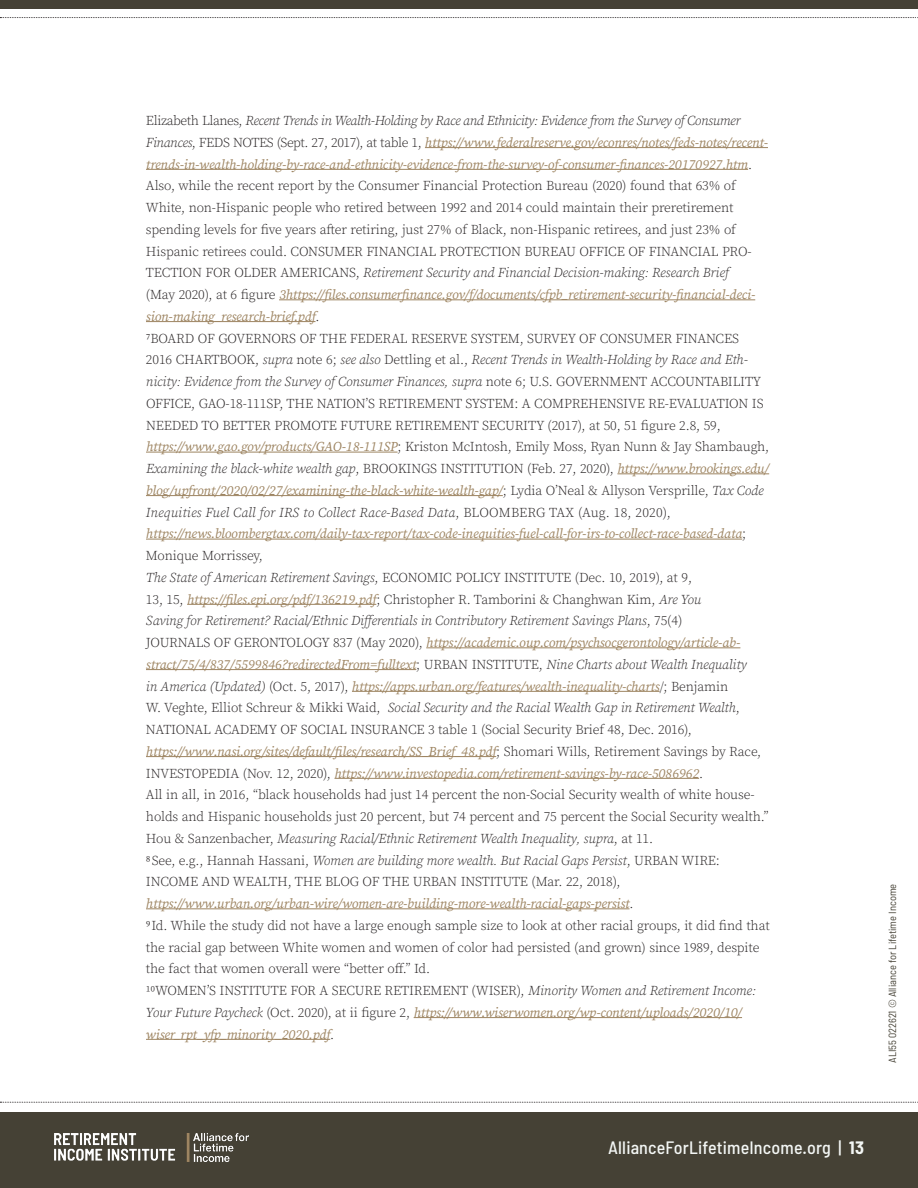
<style>
.page{position:relative;width:918px;height:1188px;background:#fff}
.page>*{position:absolute;margin:0;border:0;box-sizing:border-box;transform-origin:0 0}
.t1{font:500 semi-condensed 18px "Barlow";letter-spacing:.01em;color:#f3f6f4}
.Paragraph_Style_1{font:300 13.5px/21.8px "Source Serif Pro";letter-spacing:-.01em;color:#231f20}
.Paragraph_Style_1-2{font:italic 13.5px/21.8px "Source Serif Pro";letter-spacing:-.01em;color:#9d8461}
.t2{font:semi-condensed 10.5px "Barlow";color:#454135}
.s1{font-weight:300;font-style:normal;color:#231f20}
.s2{font-weight:300;color:#231f20}
.s3{font-style:italic}
.s4{font-weight:400;font-style:italic;color:#9d8461}
.s5{font-weight:700}
</style>
<div class="page">
<div style="left:0;top:1112px;width:918px;height:76px;background:#454135"></div>
<svg style="left:0;top:1102px;width:918px;height:1px"></svg>
<svg style="left:0;top:17px;width:918px;height:1px"></svg>
<div style="left:0;top:0;width:918px;height:9px;background:#454135"></div>
<img style="left:54px;top:1134px;width:195px;height:27px">
<hr style="left:425px;top:147px;width:343px;height:1px;background:#9d8461">
<hr style="left:146px;top:169px;width:602px;height:1px;background:#9d8461">
<hr style="left:279px;top:300px;width:476px;height:1px;background:#9d8461">
<hr style="left:146px;top:321px;width:170px;height:1px;background:#9d8461">
<hr style="left:146px;top:452px;width:252px;height:1px;background:#9d8461">
<hr style="left:617px;top:474px;width:152px;height:1px;background:#9d8461">
<hr style="left:146px;top:495px;width:357px;height:1px;background:#9d8461">
<hr style="left:146px;top:539px;width:596px;height:1px;background:#9d8461">
<hr style="left:187px;top:604px;width:189px;height:1px;background:#9d8461">
<hr style="left:426px;top:648px;width:314px;height:1px;background:#9d8461">
<hr style="left:146px;top:669px;width:270px;height:1px;background:#9d8461">
<hr style="left:352px;top:691px;width:308px;height:1px;background:#9d8461">
<hr style="left:146px;top:756px;width:350px;height:1px;background:#9d8461">
<hr style="left:335px;top:778px;width:364px;height:1px;background:#9d8461">
<hr style="left:146px;top:909px;width:484px;height:1px;background:#9d8461">
<hr style="left:414px;top:1017px;width:328px;height:1px;background:#9d8461">
<hr style="left:146px;top:1039px;width:184px;height:1px;background:#9d8461">
<p class="Paragraph_Style_1-2" style="left:146px;top:110px;width:623px"><span class="s1">Elizabeth Llanes,</span> <span class="s2">Recent Trends in Wealth-Holding by Race and Ethnicity: Evidence from the Survey of Consumer<br>Finances</span><span class="s1">, FEDS NOTES (Sept. 27, 2017), at table 1,</span> https://www.federalreserve.gov/econres/notes/feds-notes/recent&shy;trends-in-wealth-holding-by-race-and-ethnicity-evidence-from-the-survey-of-consumer-finances-20170927.htm<span class="s1">.</span></p>
<p class="Paragraph_Style_1" style="left:146px;top:175px;width:611px">Also, while the recent report by the Consumer Financial Protection Bureau (2020) found that 63% of White, non-Hispanic people who retired between 1992 and 2014 could maintain their preretirement spending levels for five years after retiring, just 27% of Black, non-Hispanic retirees, and just 23% of Hispanic retirees could. CONSUMER FINANCIAL PROTECTION BUREAU OFFICE OF FINANCIAL PRO-TECTION FOR OLDER AMERICANS, <span class="s3">Retirement Security and Financial Decision-making: Research Brief </span>(May 2020), at 6 figure <span class="s4">3https://files.consumerfinance.gov/f/documents/cfpb_retirement-security-financial-deci&shy;sion-making_research-brief.pdf</span>.</p>
<p class="Paragraph_Style_1" style="left:146px;top:327px;width:625px">7BOARD OF GOVERNORS OF THE FEDERAL RESERVE SYSTEM, SURVEY OF CONSUMER FINANCES<br>2016 CHARTBOOK, <span class="s3">supra</span> note 6; <span class="s3">see also</span> Dettling et al., <span class="s3">Recent Trends in Wealth-Holding by Race and Eth&shy;nicity: Evidence from the Survey of Consumer Finances, supra</span> note 6; U.S. GOVERNMENT ACCOUNTABILITY OFFICE, GAO-18-111SP, THE NATION’S RETIREMENT SYSTEM: A COMPREHENSIVE RE-EVALUATION IS NEEDED TO BETTER PROMOTE FUTURE RETIREMENT SECURITY (2017), at 50, 51 figure 2.8, 59, <span class="s4">https://www.gao.gov/products/GAO-18-111SP</span>; Kriston McIntosh, Emily Moss, Ryan Nunn &amp; Jay Shambaugh, <span class="s3">Examining the black-white wealth gap</span>, BROOKINGS INSTITUTION (Feb. 27, 2020), <span class="s4">https://www.brookings.edu/ blog/upfront/2020/02/27/examining-the-black-white-wealth-gap/</span>; Lydia O’Neal &amp; Allyson Versprille, <span class="s3">Tax Code Inequities Fuel Call for IRS to Collect Race-Based Data</span>, BLOOMBERG TAX (Aug. 18, 2020), <span class="s4">https://news.bloombergtax.com/daily-tax-report/tax-code-inequities-fuel-call-for-irs-to-collect-race-based-data</span>; Monique Morrissey,<br><span class="s3">The State of American Retirement Savings</span>, ECONOMIC POLICY INSTITUTE (Dec. 10, 2019), at 9,<br>13, 15, <span class="s4">https://files.epi.org/pdf/136219.pdf</span>; Christopher R. Tamborini &amp; Changhwan Kim, <span class="s3">Are You<br>Saving for Retirement? Racial/Ethnic Differentials in Contributory Retirement Savings Plans</span>, 75(4)<br>JOURNALS OF GERONTOLOGY 837 (May 2020), <span class="s4">https://academic.oup.com/psychsocgerontology/article-ab&shy;stract/75/4/837/5599846?redirectedFrom=fulltext</span>; URBAN INSTITUTE, <span class="s3">Nine Charts about Wealth Inequality<br>in America (Updated)</span> (Oct. 5, 2017), <span class="s4">https://apps.urban.org/features/wealth-inequality-charts</span>/; Benjamin<br>W. Veghte, Elliot Schreur &amp; Mikki Waid, <span class="s3">Social Security and the Racial Wealth Gap in Retirement Wealth</span>, NATIONAL ACADEMY OF SOCIAL INSURANCE 3 table 1 (Social Security Brief 48, Dec. 2016), <span class="s4">https://www.nasi.org/sites/default/files/research/SS_Brief_48.pdf</span>; Shomari Wills, Retirement Savings by Race, INVESTOPEDIA (Nov. 12, 2020), <span class="s4">https://www.investopedia.com/retirement-savings-by-race-5086962</span>.</p>
<p class="Paragraph_Style_1" style="left:146px;top:784px;width:624px">All in all, in 2016, “black households had just 14 percent the non-Social Security wealth of white house&shy;holds and Hispanic households just 20 percent, but 74 percent and 75 percent the Social Security wealth.”<br>Hou &amp; Sanzenbacher, <span class="s3">Measuring Racial/Ethnic Retirement Wealth Inequality, supra</span>, at 11.</p>
<p class="Paragraph_Style_1" style="left:146px;top:849px;width:575px">8See, e.g., Hannah Hassani, <span class="s3">Women are building more wealth. But Racial Gaps Persist</span>, URBAN WIRE:<br>INCOME AND WEALTH, THE BLOG OF THE URBAN INSTITUTE (Mar. 22, 2018), <span class="s4">https://www.urban.org/urban-wire/women-are-building-more-wealth-racial-gaps-persist</span>.</p>
<p class="Paragraph_Style_1" style="left:146px;top:915px;width:625px">9Id. While the study did not have a large enough sample size to look at other racial groups, it did find that the racial gap between White women and women of color had persisted (and grown) since 1989, despite the fact that women overall were “better off.” Id.</p>
<p class="Paragraph_Style_1-2" style="left:146px;top:980px;width:612px"><span class="s1">10WOMEN’S INSTITUTE FOR A SECURE RETIREMENT (WISER),</span> <span class="s2">Minority Women and Retirement Income:<br>Your Future Paycheck</span> <span class="s1">(Oct. 2020), at ii figure 2,</span> https://www.wiserwomen.org/wp-content/uploads/2020/10/ wiser_rpt_yfp_minority_2020.pdf<span class="s1">.</span></p>
<p class="t2" style="left:886px;top:1063px;width:181px;rotate:-90deg">ALI55 022621 © Alliance for Lifetime Income</p>
<h1 class="t1" style="left:608px;top:1136px;width:257px">AllianceForLifetimeIncome.org | <span class="s5">13</span></h1>
</div>
